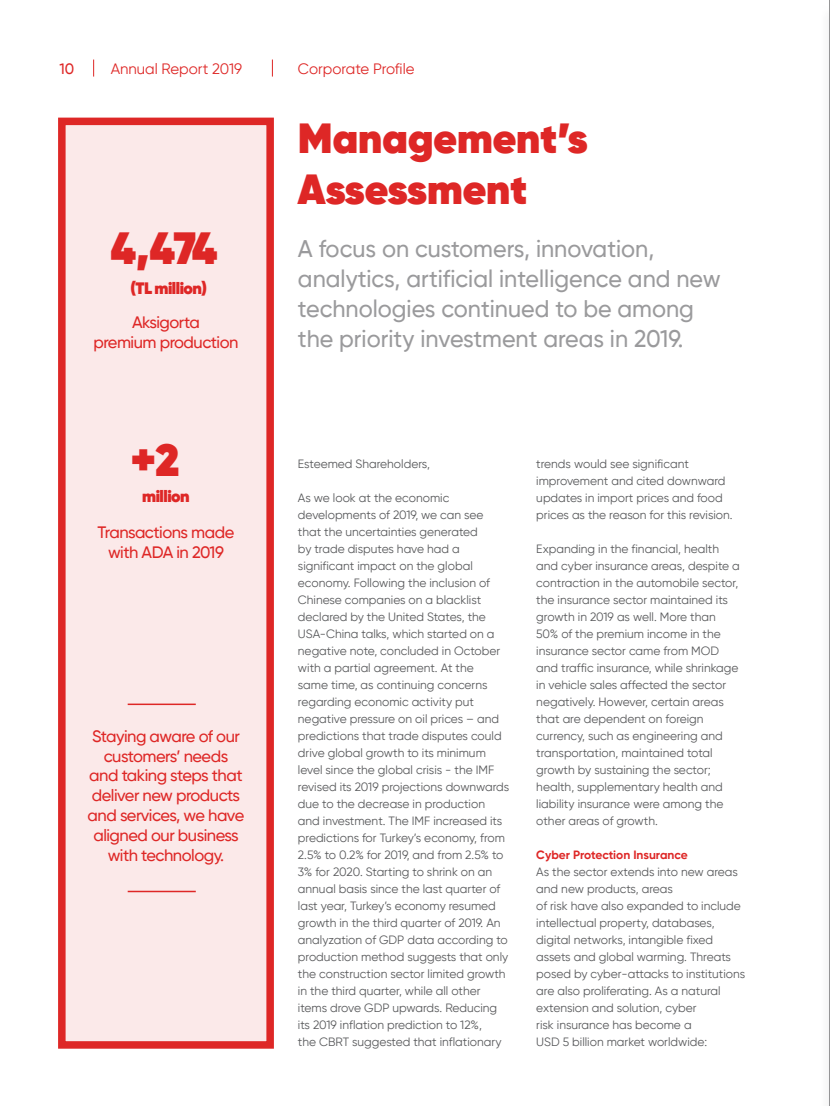
<style>
.page{position:relative;width:830px;height:1106px;background:#fff}
.page>*{position:absolute;margin:0;border:0;box-sizing:border-box;transform-origin:0 0}
.t1{font:800 45px "Gilroy";color:#de2726}
.t2{font:800 42px/51px "Gilroy";color:#de2726}
.t3{font:500 24px/30px "Gilroy";color:#9a9a9c}
.t4{font:500 16.5px/19.8px "Gilroy";letter-spacing:-.03em;color:#de2726;text-align:center}
.t5{font:800 16.5px "Gilroy";letter-spacing:-.03em;color:#de2726}
.t6{font:15px "Gilroy";color:#de2726}
.t7{font:500 15px "Gilroy";color:#de2726}
.t8{font:12px/17px "Gilroy";color:#58595b}
.t9{font:700 12px "Gilroy";color:#de2726}
</style>
<div class="page">
<svg style="left:93px;top:60px;width:1px;height:17px"></svg>
<svg style="left:272px;top:60px;width:1px;height:17px"></svg>
<div style="left:62px;top:121px;width:208px;height:923px;background:#fbe9e9"></div>
<div style="left:58px;top:118px;width:216px;height:930px;border:8px solid #de2726"></div>
<hr style="left:128px;top:703px;width:68px;height:2px;background:#de2726">
<hr style="left:128px;top:890px;width:68px;height:2px;background:#de2726">
<hr style="left:828px;top:0;width:1px;height:1106px;background:#9a9a9c">
<p class="t7" style="left:60px;top:59px;width:16px">10</p>
<p class="t6" style="left:111px;top:59px;width:133px">Annual Report 2019</p>
<p class="t6" style="left:298px;top:59px;width:118px">Corporate Profile</p>
<h1 class="t1" style="left:111px;top:219px;width:108px">4,474</h1>
<h3 class="t5" style="left:130px;top:277px;width:78px">(TL million)</h3>
<h3 class="t4" style="left:93px;top:312px;width:146px">Aksigorta<br>premium production</h3>
<h1 class="t1" style="left:131px;top:432px;width:50px">+2</h1>
<h3 class="t5" style="left:142px;top:486px;width:49px">million</h3>
<h3 class="t4" style="left:98px;top:522px;width:138px">Transactions made with ADA in 2019</h3>
<h3 class="t4" style="left:88px;top:726px;width:158px">Staying aware of our customers’ needs and taking steps that deliver new products and services, we have aligned our business with technology.</h3>
<h2 class="t2" style="left:298px;top:113px;width:291px">Management’s<br>Assessment</h2>
<h3 class="t3" style="left:298px;top:233px;width:424px">A focus on customers, innovation, analytics, artificial intelligence and new technologies continued to be among the priority investment areas in 2019.</h3>
<p class="t8" style="left:298px;top:455px;width:134px">Esteemed Shareholders,</p>
<p class="t8" style="left:298px;top:489px;width:213px">As we look at the economic developments of 2019, we can see that the uncertainties generated<br>by trade disputes have had a significant impact on the global economy. Following the inclusion of Chinese companies on a blacklist declared by the United States, the USA-China talks, which started on a negative note, concluded in October with a partial agreement. At the<br>same time, as continuing concerns regarding economic activity put negative pressure on oil prices – and predictions that trade disputes could drive global growth to its minimum level since the global crisis - the IMF revised its 2019 projections downwards due to the decrease in production and investment. The IMF increased its predictions for Turkey’s economy, from 2.5% to 0.2% for 2019, and from 2.5% to 3% for 2020. Starting to shrink on an annual basis since the last quarter of last year, Turkey’s economy resumed growth in the third quarter of 2019. An analyzation of GDP data according to production method suggests that only the construction sector limited growth in the third quarter, while all other items drove GDP upwards. Reducing its 2019 inflation prediction to 12%,<br>the CBRT suggested that inflationary</p>
<p class="t8" style="left:536px;top:455px;width:198px">trends would see significant improvement and cited downward updates in import prices and food prices as the reason for this revision.</p>
<p class="t8" style="left:536px;top:540px;width:205px">Expanding in the financial, health and cyber insurance areas, despite a contraction in the automobile sector, the insurance sector maintained its growth in 2019 as well. More than 50% of the premium income in the insurance sector came from MOD and traffic insurance, while shrinkage in vehicle sales affected the sector negatively. However, certain areas that are dependent on foreign currency, such as engineering and transportation, maintained total growth by sustaining the sector; health, supplementary health and liability insurance were among the other areas of growth.</p>
<p class="t9" style="left:536px;top:847px;width:153px">Cyber Protection Insurance</p>
<p class="t8" style="left:536px;top:863px;width:210px">As the sector extends into new areas and new products, areas<br>of risk have also expanded to include intellectual property, databases, digital networks, intangible fixed assets and global warming. Threats posed by cyber-attacks to institutions are also proliferating. As a natural extension and solution, cyber<br>risk insurance has become a<br>USD 5 billion market worldwide:</p>
</div>
